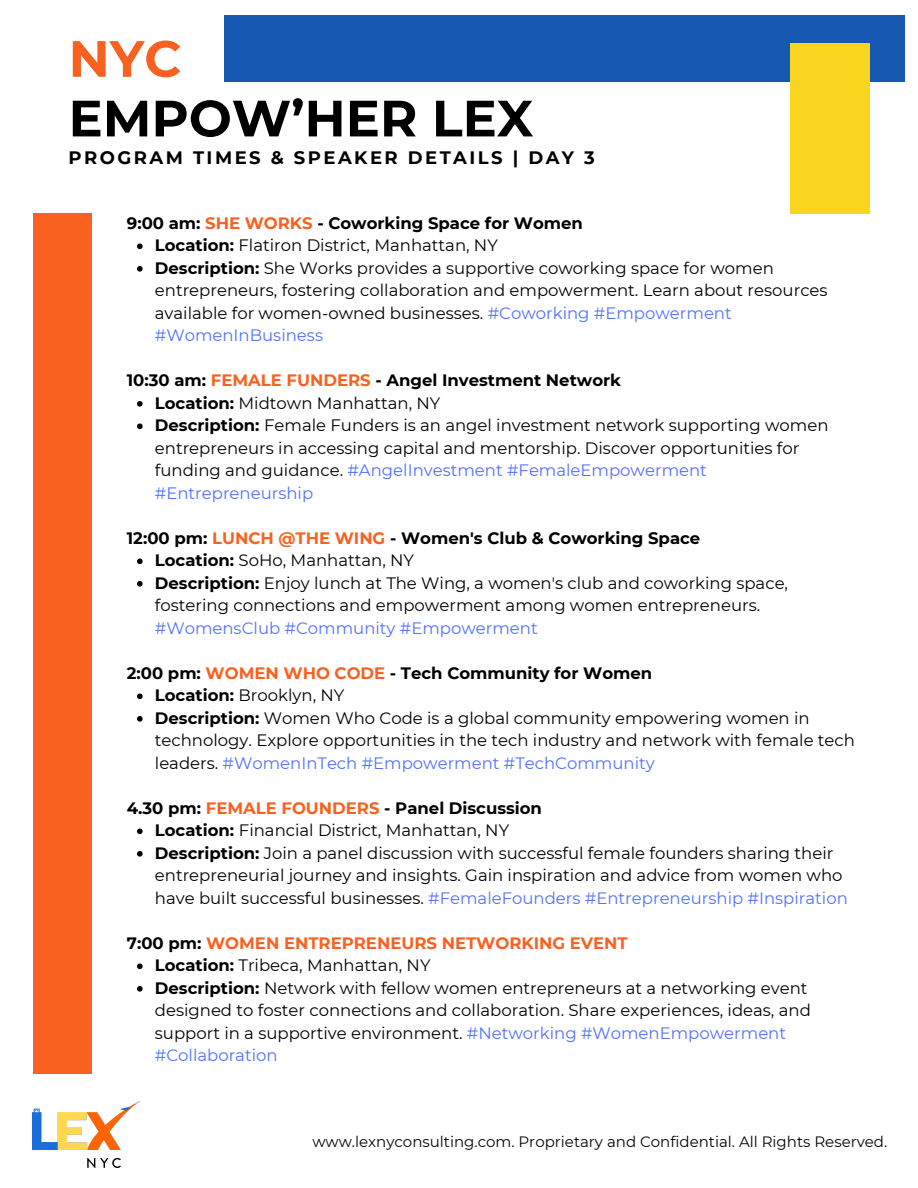
<style>
.page{position:relative;width:918px;height:1188px;background:#fff}
.page>*{position:absolute;margin:0;border:0;box-sizing:border-box;transform-origin:0 0}
.t1{font:700 51px/59.7px "Montserrat";color:#000}
.t2{font:700 18px "Montserrat";letter-spacing:.135em;color:#000}
.t3{font:16.5px/22.5px "Montserrat";color:#000}
.t4{font:700 16.5px "Montserrat";color:#000}
.t5{font:700 16.5px "Montserrat";color:#f96120}
.t6{font:15px "Montserrat";color:#040707}
.s1{color:#f96120}
.s2{font-weight:700}
.s3{color:#5271ff}
.s4{color:#000}
</style>
<div class="page">
<svg style="left:137px;top:244px;width:6px;height:5px"></svg>
<svg style="left:137px;top:266px;width:6px;height:6px"></svg>
<svg style="left:137px;top:401px;width:6px;height:6px"></svg>
<svg style="left:137px;top:424px;width:6px;height:5px"></svg>
<svg style="left:137px;top:559px;width:6px;height:5px"></svg>
<svg style="left:137px;top:581px;width:6px;height:6px"></svg>
<svg style="left:137px;top:694px;width:6px;height:5px"></svg>
<svg style="left:137px;top:716px;width:6px;height:6px"></svg>
<svg style="left:137px;top:829px;width:6px;height:5px"></svg>
<svg style="left:137px;top:851px;width:6px;height:6px"></svg>
<svg style="left:137px;top:964px;width:6px;height:5px"></svg>
<svg style="left:137px;top:986px;width:6px;height:6px"></svg>
<img style="left:33px;top:1101px;width:107px;height:67px">
<div style="left:33px;top:214px;width:59px;height:860px;background:#f96120"></div>
<div style="left:225px;top:15px;width:680px;height:66px;background:#1759b2"></div>
<div style="left:790px;top:43px;width:79px;height:171px;background:#f9d520"></div>
<p class="t1" style="left:69px;top:29px;width:466px"><span class="s1">NYC<br></span>EMPOW’HER LEX</p>
<p class="t2" style="left:69px;top:147px;width:528px">PROGRAM TIMES &amp; SPEAKER DETAILS | DAY 3</p>
<h1 class="t4" style="left:127px;top:213px;width:458px">9:00 am: <span class="s1">SHE WORKS</span> - Coworking Space for Women</h1>
<h2 class="t3" style="left:155px;top:234px;width:344px"><span class="s2">Location:</span> Flatiron District, Manhattan, NY</h2>
<h3 class="t3" style="left:155px;top:257px;width:674px"><span class="s2">Description:</span> She Works provides a supportive coworking space for women entrepreneurs, fostering collaboration and empowerment. Learn about resources available for women-owned businesses. <span class="s3">#Coworking #Empowerment #WomenInBusiness</span></h3>
<p class="t4" style="left:127px;top:370px;width:496px">10:30 am: <span class="s1">FEMALE FUNDERS</span> - Angel Investment Network</p>
<p class="t3" style="left:155px;top:392px;width:287px"><span class="s2">Location:</span> Midtown Manhattan, NY</p>
<h3 class="t3" style="left:155px;top:414px;width:675px"><span class="s2">Description:</span> Female Funders is an angel investment network supporting women entrepreneurs in accessing capital and mentorship. Discover opportunities for funding and guidance. <span class="s3">#AngelInvestment #FemaleEmpowerment #Entrepreneurship</span></h3>
<p class="t4" style="left:127px;top:528px;width:575px">12:00 pm: <span class="s1">LUNCH @THE WING</span> - Women's Club &amp; Coworking Space</p>
<p class="t3" style="left:155px;top:549px;width:261px"><span class="s2">Location:</span> SoHo, Manhattan, NY</p>
<h3 class="t3" style="left:155px;top:572px;width:635px"><span class="s2">Description:</span> Enjoy lunch at The Wing, a women's club and coworking space, fostering connections and empowerment among women entrepreneurs. <span class="s3">#WomensClub #Community #Empowerment</span></h3>
<p class="t4" style="left:127px;top:663px;width:527px">2:00 pm: <span class="s1">WOMEN WHO CODE</span> - Tech Community for Women</p>
<p class="t3" style="left:155px;top:684px;width:191px"><span class="s2">Location:</span> Brooklyn, NY</p>
<h3 class="t3" style="left:155px;top:707px;width:702px"><span class="s2">Description:</span> Women Who Code is a global community empowering women in technology. Explore opportunities in the tech industry and network with female tech leaders. <span class="s3">#WomenInTech #Empowerment #TechCommunity</span></h3>
<p class="t4" style="left:127px;top:798px;width:417px">4.30 pm: <span class="s1">FEMALE FOUNDERS</span> - Panel Discussion</p>
<p class="t3" style="left:155px;top:819px;width:356px"><span class="s2">Location:</span> Financial District, Manhattan, NY</p>
<h3 class="t3" style="left:155px;top:842px;width:694px"><span class="s2">Description:</span> Join a panel discussion with successful female founders sharing their entrepreneurial journey and insights. Gain inspiration and advice from women who have built successful businesses. <span class="s3">#FemaleFounders #Entrepreneurship #Inspiration</span></h3>
<p class="t5" style="left:127px;top:933px;width:502px"><span class="s4">7:00 pm:</span> WOMEN ENTREPRENEURS NETWORKING EVENT</p>
<p class="t3" style="left:155px;top:954px;width:277px"><span class="s2">Location:</span> Tribeca, Manhattan, NY</p>
<h3 class="t3" style="left:155px;top:977px;width:657px"><span class="s2">Description:</span> Network with fellow women entrepreneurs at a networking event designed to foster connections and collaboration. Share experiences, ideas, and support in a supportive environment. <span class="s3">#Networking #WomenEmpowerment #Collaboration</span></h3>
<p class="t6" style="left:312px;top:1132px;width:576px">www.lexnyconsulting.com. Proprietary and Confidential. All Rights Reserved.</p>
</div>
